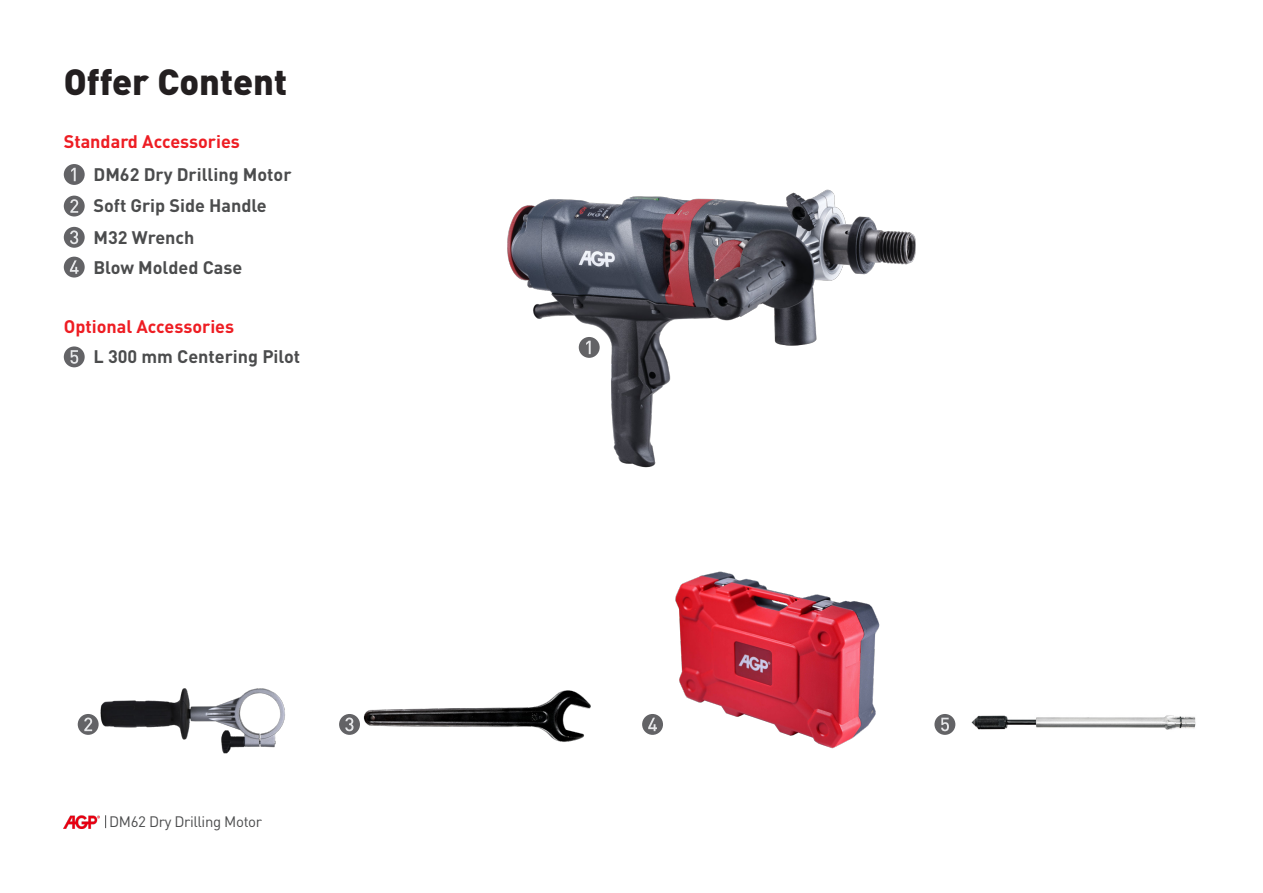
<style>
.page{position:relative;width:1263px;height:893px;background:#fff}
.page>*{position:absolute;margin:0;border:0;box-sizing:border-box;transform-origin:0 0}
.t1{font:900 36px "DIN Pro";color:#231f20}
.t2{font:700 18px "DIN Pro";color:#4b4c4d}
.t3{font:700 18px "DIN Pro";color:#ee1d23}
.t4{font:15px "DIN Pro";letter-spacing:-.025em;color:#4b4c4d}
</style>
<div class="page">
<svg style="left:105px;top:815px;width:1px;height:13px"></svg>
<img style="left:64px;top:815px;width:36px;height:13px">
<div style="left:64px;top:164px;width:21px;height:21px;background:#636366;border-radius:50%"></div>
<svg style="left:71px;top:168px;width:5px;height:13px"></svg>
<div style="left:64px;top:196px;width:21px;height:20px;background:#636366;border-radius:50%"></div>
<svg style="left:70px;top:199px;width:8px;height:14px"></svg>
<div style="left:64px;top:227px;width:21px;height:21px;background:#636366;border-radius:50%"></div>
<svg style="left:70px;top:230px;width:8px;height:14px"></svg>
<div style="left:64px;top:257px;width:21px;height:21px;background:#636366;border-radius:50%"></div>
<svg style="left:70px;top:260px;width:9px;height:14px"></svg>
<div style="left:64px;top:346px;width:21px;height:21px;background:#636366;border-radius:50%"></div>
<svg style="left:70px;top:350px;width:8px;height:14px"></svg>
<img style="left:675px;top:571px;width:205px;height:178px">
<img style="left:363px;top:690px;width:228px;height:52px">
<div style="left:78px;top:714px;width:21px;height:21px;background:#636366;border-radius:50%"></div>
<svg style="left:84px;top:718px;width:8px;height:13px"></svg>
<div style="left:339px;top:714px;width:21px;height:21px;background:#636366;border-radius:50%"></div>
<svg style="left:345px;top:717px;width:8px;height:14px"></svg>
<div style="left:642px;top:714px;width:21px;height:21px;background:#636366;border-radius:50%"></div>
<svg style="left:648px;top:718px;width:9px;height:13px"></svg>
<img style="left:100px;top:688px;width:185px;height:66px">
<div style="left:934px;top:714px;width:21px;height:21px;background:#636366;border-radius:50%"></div>
<svg style="left:941px;top:718px;width:8px;height:13px"></svg>
<img style="left:971px;top:715px;width:225px;height:15px">
<img style="left:507px;top:189px;width:409px;height:279px">
<div style="left:579px;top:337px;width:21px;height:21px;background:#636366;border-radius:50%"></div>
<svg style="left:586px;top:341px;width:5px;height:13px"></svg>
<p class="t1" style="left:64px;top:57px;width:225px">Offer Content</p>
<p class="t3" style="left:64px;top:130px;width:178px">Standard Accessories</p>
<p class="t2" style="left:93px;top:162px;width:200px">DM62 Dry Drilling Motor</p>
<p class="t2" style="left:94px;top:194px;width:175px">Soft Grip Side Handle</p>
<p class="t2" style="left:93px;top:225px;width:102px">M32 Wrench</p>
<p class="t2" style="left:93px;top:255px;width:150px">Blow Molded Case</p>
<p class="t3" style="left:64px;top:314px;width:172px">Optional Accessories</p>
<p class="t2" style="left:93px;top:345px;width:208px">L 300 mm Centering Pilot</p>
<p class="t4" style="left:109px;top:811px;width:154px">DM62 Dry Drilling Motor</p>
</div>
